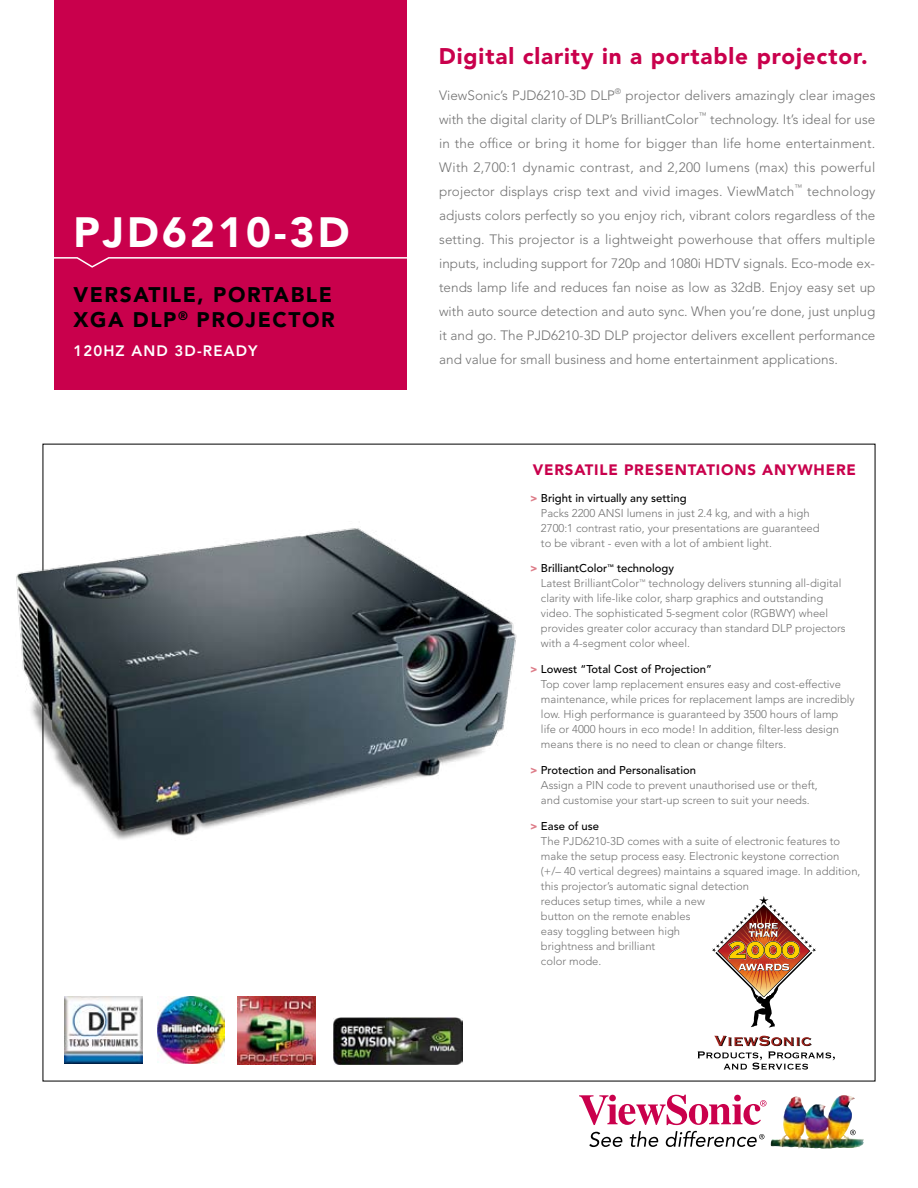
<style>
.page{position:relative;width:918px;height:1188px;background:#fff}
.page>*{position:absolute;margin:0;border:0;box-sizing:border-box;transform-origin:0 0}
.t1{font:900 42px "Avenir";letter-spacing:.075em;color:#fff}
.t2{font:900 22.5px "Avenir";letter-spacing:.04em;color:#c9004c}
.t3{font:900 21px/25.2px "Avenir";letter-spacing:.075em;color:#000}
.t4{font:900 15px "Avenir";letter-spacing:.055em;color:#c9004c}
.t5{font:800 15px "Avenir";letter-spacing:.075em;color:#fff}
.t6{font:300 13.5px/24px "Avenir";color:#727272;text-align:justify}
.t7{font:300 11.25px/15px "Avenir";color:#727272}
.t8{font:300 7.8px "Avenir";color:#727272}
.s1{font-weight:900;color:#dd7c88}
.s2{font-weight:500;color:#000}
</style>
<div class="page">
<svg style="left:579px;top:1095px;width:188px;height:30px"></svg>
<img style="left:771px;top:1095px;width:72px;height:54px">
<svg style="left:850px;top:1130px;width:6px;height:5px"></svg>
<svg style="left:589px;top:1132px;width:34px;height:15px"></svg>
<svg style="left:630px;top:1131px;width:29px;height:16px"></svg>
<svg style="left:665px;top:1131px;width:99px;height:16px"></svg>
<svg style="left:712px;top:896px;width:104px;height:132px"></svg>
<svg style="left:698px;top:1036px;width:137px;height:34px"></svg>
<img style="left:64px;top:997px;width:78px;height:67px">
<img style="left:158px;top:997px;width:67px;height:67px">
<img style="left:237px;top:997px;width:79px;height:67px">
<img style="left:334px;top:1018px;width:129px;height:46px">
<div style="left:55px;top:0;width:352px;height:389px;background:#c9004c"></div>
<svg style="left:54px;top:256px;width:353px;height:13px"></svg>
<img style="left:16px;top:521px;width:501px;height:361px">
<h1 class="t1" style="left:73px;top:207px;width:278px">PJD6210-3D</h1>
<h3 class="t3" style="left:73px;top:282px;width:263px">VERSATILE, PORTABLE<br>XGA DLP<sup>®</sup> PROJECTOR</h3>
<h3 class="t5" style="left:73px;top:342px;width:186px">120HZ AND 3D-READY</h3>
<h2 class="t2" style="left:439px;top:42px;width:430px">Digital clarity in a portable projector.</h2>
<p class="t6" style="left:439px;top:83px;width:177px">ViewSonic’s PJD6210-3D DLP</p>
<p class="t8" style="left:615px;top:86px;width:8px">®</p>
<p class="t6" style="left:439px;top:83px;width:438px;text-indent:186px">projector delivers amazingly clear images with the digital clarity of DLP’s BrilliantColor</p>
<p class="t8" style="left:699px;top:110px;width:9px">™</p>
<p class="t6" style="left:439px;top:107px;width:438px;text-indent:271px">technology. It’s ideal for use in the office or bring it home for bigger than life home entertainment.<br>With 2,700:1 dynamic contrast, and 2,200 lumens (max) this powerful projector displays crisp text and vivid images. ViewMatch</p>
<p class="t8" style="left:795px;top:182px;width:9px">™</p>
<p class="t6" style="left:439px;top:179px;width:438px;text-indent:368px">technology adjusts colors perfectly so you enjoy rich, vibrant colors regardless of the setting. This projector is a lightweight powerhouse that offers multiple inputs, including support for 720p and 1080i HDTV signals. Eco-mode ex&shy;tends lamp life and reduces fan noise as low as 32dB. Enjoy easy set up with auto source detection and auto sync. When you’re done, just unplug it and go. The PJD6210-3D DLP projector delivers excellent performance and value for small business and home entertainment applications.</p>
<h3 class="t4" style="left:533px;top:461px;width:325px">VERSATILE PRESENTATIONS ANYWHERE</h3>
<p class="t7" style="left:541px;top:490px;width:280px;text-indent:-11px"><span class="s1">&gt;</span> <span class="s2">Bright in virtually any setting<br></span>Packs 2200 ANSI lumens in just 2.4 kg, and with a high 2700:1 contrast ratio, your presentations are guaranteed to be vibrant - even with a lot of ambient light.</p>
<p class="t7" style="left:541px;top:561px;width:306px;text-indent:-11px"><span class="s1">&gt;</span> <span class="s2">BrilliantColor</span><sup>™</sup> <span class="s2">technology<br></span>Latest BrilliantColor<sup>™</sup> technology delivers stunning all-digital clarity with life-like color, sharp graphics and outstanding video. The sophisticated 5-segment color (RGBWY) wheel provides greater color accuracy than standard DLP projectors with a 4-segment color wheel.</p>
<p class="t7" style="left:541px;top:662px;width:315px;text-indent:-11px"><span class="s1">&gt;</span> <span class="s2">Lowest “Total Cost of Projection”<br></span>Top cover lamp replacement ensures easy and cost-effective maintenance, while prices for replacement lamps are incredibly low. High performance is guaranteed by 3500 hours of lamp life or 4000 hours in eco mode! In addition, filter-less design means there is no need to clean or change filters.</p>
<p class="t7" style="left:541px;top:763px;width:278px;text-indent:-11px"><span class="s1">&gt;</span> <span class="s2">Protection and Personalisation<br></span>Assign a PIN code to prevent unauthorised use or theft, and customise your start-up screen to suit your needs.</p>
<p class="t7" style="left:541px;top:818px;width:321px;text-indent:-11px"><span class="s1">&gt;</span> <span class="s2">Ease of use<br></span>The PJD6210-3D comes with a suite of electronic features to make the setup process easy. Electronic keystone correction (+/– 40 vertical degrees) maintains a squared image. In addition, this projector’s automatic signal detection<br>reduces setup times, while a new<br>button on the remote enables<br>easy toggling between high<br>brightness and brilliant<br>color mode.</p>
</div>
